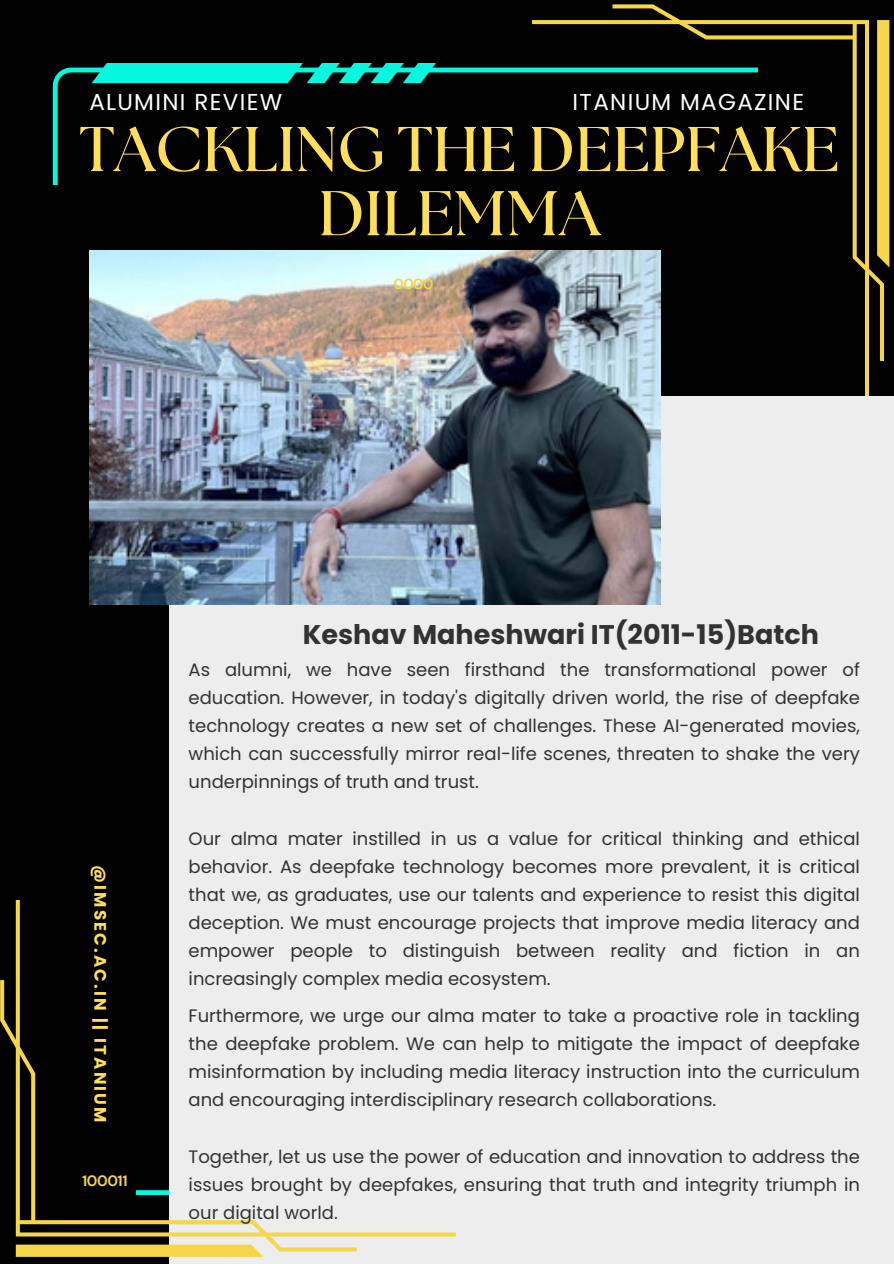
<style>
.page{position:relative;width:894px;height:1264px;background:#fff}
.page>*{position:absolute;margin:0;border:0;box-sizing:border-box;transform-origin:0 0}
.t1{font:700 63px/64.2px "The Seasons";color:#ffde59;text-align:center}
.t2{font:700 27px "Poppins";color:#323232}
.t3{font:22.95px "Poppins";letter-spacing:.06em;color:#fff}
.t4{font:18px/28.2px "Poppins";color:#323232;text-align:justify}
.t5{font:700 16.65px "Poppins";letter-spacing:.13em;color:#ffde59}
.t6{font:700 15px "DM Sans";letter-spacing:-.03em;color:#f4d649}
.t7{font:700 14.55px "DM Sans";color:#f4d649}
</style>
<div class="page">
<div style="left:0;top:0;width:893px;height:1263px;background:#000"></div>
<svg style="left:532px;top:20px;width:336px;height:376px"></svg>
<svg style="left:612px;top:4px;width:277px;height:357px"></svg>
<svg style="left:53px;top:68px;width:704px;height:116px"></svg>
<svg style="left:92px;top:64px;width:348px;height:19px"></svg>
<div style="left:169px;top:396px;width:724px;height:867px;background:#ededed"></div>
<svg style="left:16px;top:900px;width:439px;height:336px"></svg>
<svg style="left:0;top:980px;width:357px;height:276px"></svg>
<img style="left:89px;top:250px;width:571px;height:354px">
<p class="t3" style="left:89px;top:85px;width:194px">ALUMINI REVIEW</p>
<h3 class="t3" style="left:572px;top:85px;width:233px">ITANIUM MAGAZINE</h3>
<p class="t1" style="left:79px;top:120px;width:761px">TACKLING THE DEEPFAKE<br>DILEMMA</p>
<h5 class="t7" style="left:393px;top:274px;width:42px">0000</h5>
<h5 class="t5" style="left:112px;top:865px;width:259px;rotate:90deg">@IMSEC.AC.IN || ITANIUM</h5>
<h5 class="t6" style="left:82px;top:1171px;width:47px">100011</h5>
<h3 class="t2" style="left:302px;top:616px;width:517px">Keshav Maheshwari IT(2011-15)Batch</h3>
<h1 class="t4" style="left:188px;top:655px;width:672px">As alumni, we have seen firsthand the transformational power of education. However, in today's digitally driven world, the rise of deepfake technology creates a new set of challenges. These AI-generated movies, which can successfully mirror real-life scenes, threaten to shake the very underpinnings of truth and trust.</h1>
<p class="t4" style="left:188px;top:824px;width:672px">Our alma mater instilled in us a value for critical thinking and ethical behavior. As deepfake technology becomes more prevalent, it is critical that we, as graduates, use our talents and experience to resist this digital deception. We must encourage projects that improve media literacy and empower people to distinguish between reality and fiction in an increasingly complex media ecosystem.</p>
<h2 class="t4" style="left:188px;top:1001px;width:672px">Furthermore, we urge our alma mater to take a proactive role in tackling the deepfake problem. We can help to mitigate the impact of deepfake misinformation by including media literacy instruction into the curriculum and encouraging interdisciplinary research collaborations.</h2>
<h5 class="t4" style="left:188px;top:1142px;width:672px">Together, let us use the power of education and innovation to address the issues brought by deepfakes, ensuring that truth and integrity triumph in our digital world.</h5>
</div>
